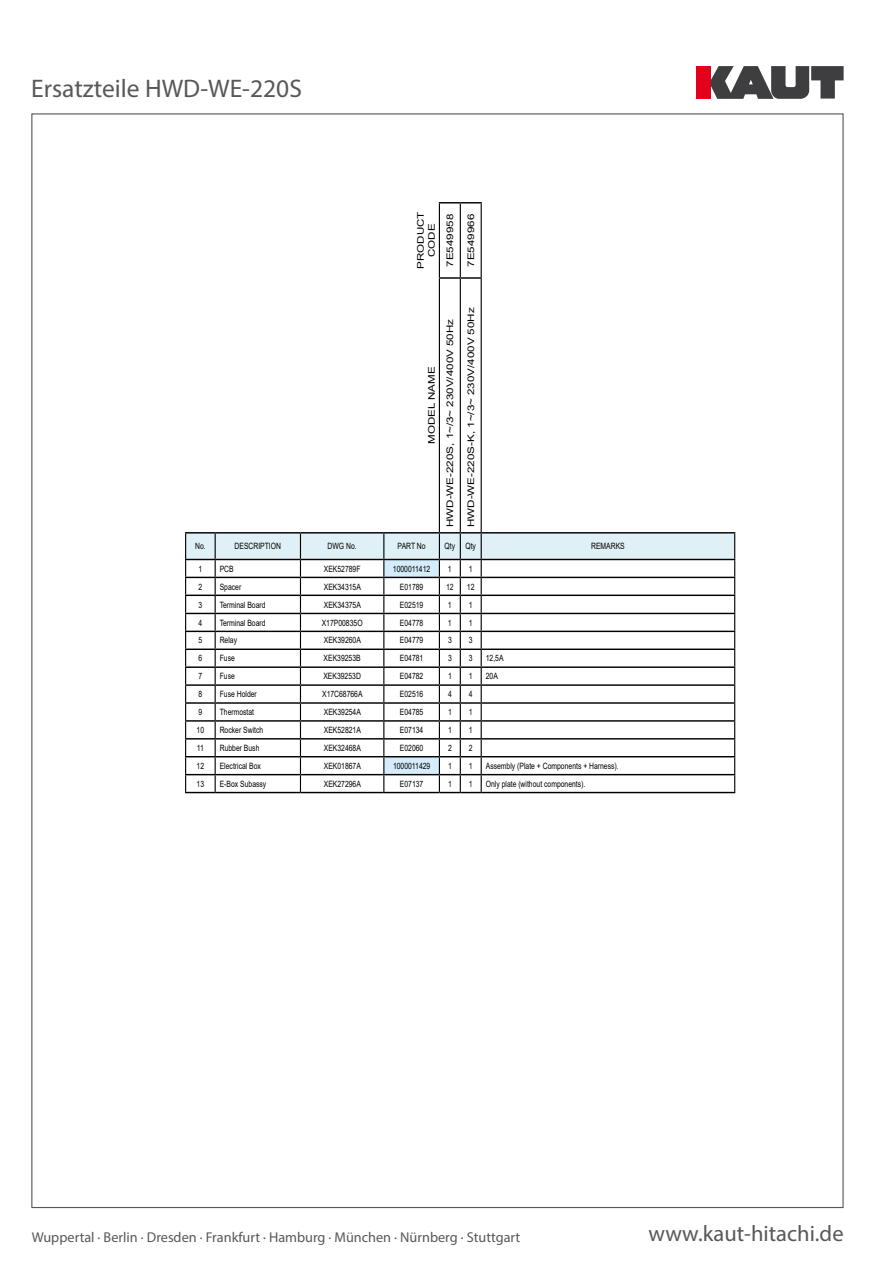
<style>
.page{position:relative;width:893px;height:1263px;background:#fff}
.page>*{position:absolute;margin:0;border:0;box-sizing:border-box;transform-origin:0 0}
.t1{font:25.5px "Myriad Pro";color:#57585a}
.t2{font:22.5px "Myriad Pro";color:#57585a}
.t3{font:14.25px "Myriad Pro";color:#57585a}
.t4{font:12.3px/16.4px "Arial";color:#000;scale:.78 1}
.t5{font:9.15px/10.9px "Arial";color:#000;text-align:center;scale:1.27 1}
.t6{font:8.7px "Arial";color:#000;scale:.78 1}
</style>
<div class="page">
<div style="left:696px;top:66px;width:15px;height:33px;background:#e2001a"></div>
<svg style="left:711px;top:66px;width:133px;height:33px"></svg>
<hr style="left:481px;top:203px;width:1px;height:74px;background:#000">
<hr style="left:481px;top:279px;width:1px;height:253px;background:#000">
<svg style="left:439px;top:202px;width:43px;height:1px"></svg>
<hr style="left:439px;top:277px;width:21px;height:2px;background:#000">
<hr style="left:460px;top:277px;width:22px;height:2px;background:#000">
<svg style="left:185px;top:532px;width:550px;height:261px"></svg>
<hr style="left:481px;top:559px;width:254px;height:1px;background:#000">
<hr style="left:185px;top:532px;width:30px;height:1px;background:#000">
<hr style="left:215px;top:532px;width:85px;height:1px;background:#000">
<hr style="left:300px;top:532px;width:84px;height:1px;background:#000">
<hr style="left:481px;top:532px;width:254px;height:1px;background:#000">
<hr style="left:439px;top:203px;width:1px;height:74px;background:#000">
<hr style="left:460px;top:203px;width:1px;height:74px;background:#000">
<hr style="left:439px;top:279px;width:1px;height:253px;background:#000">
<hr style="left:460px;top:279px;width:1px;height:253px;background:#000">
<hr style="left:384px;top:532px;width:55px;height:1px;background:#000">
<h3 class="t4" style="left:169px;top:75px;width:108px">ASEAN and Others</h3>
<h3 class="t4" style="left:278px;top:75px;width:33px">ME<br>Africa</h3>
<h1 class="t1" style="left:31px;top:73px;width:272px">Ersatzteile HWD-WE-220S</h1>
<p class="t5" style="left:415px;top:269px;width:47px;rotate:-90deg">PRODUCT<br>CODE</p>
<p class="t5" style="left:444px;top:267px;width:43px;rotate:-90deg">7E549958</p>
<p class="t5" style="left:465px;top:267px;width:43px;rotate:-90deg">7E549966</p>
<p class="t5" style="left:422px;top:527px;width:165px;line-height:18.3px;text-align:left;text-indent:83px;rotate:-90deg">MODEL NAME<br>HWD-WE-220S, 1~/3~ 230V/400V 50Hz</p>
<p class="t5" style="left:465px;top:527px;width:174px;rotate:-90deg">HWD-WE-220S-K, 1~/3~ 230V/400V 50Hz</p>
<p class="t6" style="left:195px;top:540px;width:15px">No.</p>
<p class="t6" style="left:235px;top:540px;width:61px">DESCRIPTION</p>
<p class="t6" style="left:328px;top:540px;width:39px">DWG No.</p>
<p class="t6" style="left:398px;top:540px;width:37px">PART No</p>
<p class="t6" style="left:445px;top:540px;width:42px">Qty Qty</p>
<p class="t6" style="left:591px;top:540px;width:45px">REMARKS</p>
<p class="t6" style="left:198px;top:562px;width:6px">1</p>
<p class="t6" style="left:220px;top:562px;width:19px">PCB</p>
<p class="t6" style="left:324px;top:562px;width:49px">XEK52789F</p>
<p class="t6" style="left:393px;top:562px;width:49px">1000011412</p>
<p class="t6" style="left:448px;top:562px;width:6px">1</p>
<p class="t6" style="left:469px;top:562px;width:6px">1</p>
<p class="t6" style="left:198px;top:580px;width:6px">2</p>
<p class="t6" style="left:220px;top:580px;width:29px">Spacer</p>
<p class="t6" style="left:324px;top:580px;width:49px">XEK34315A</p>
<p class="t6" style="left:400px;top:580px;width:32px">E01789</p>
<p class="t6" style="left:446px;top:580px;width:11px">12</p>
<p class="t6" style="left:467px;top:580px;width:11px">12</p>
<p class="t6" style="left:198px;top:598px;width:6px">3</p>
<p class="t6" style="left:220px;top:598px;width:60px">Terminal Board</p>
<p class="t6" style="left:324px;top:598px;width:49px">XEK34375A</p>
<p class="t6" style="left:400px;top:598px;width:32px">E02519</p>
<p class="t6" style="left:448px;top:598px;width:6px">1</p>
<p class="t6" style="left:469px;top:598px;width:6px">1</p>
<p class="t6" style="left:199px;top:616px;width:6px">4</p>
<p class="t6" style="left:220px;top:616px;width:60px">Terminal Board</p>
<p class="t6" style="left:322px;top:616px;width:54px">X17P00835O</p>
<p class="t6" style="left:400px;top:616px;width:32px">E04778</p>
<p class="t6" style="left:448px;top:616px;width:6px">1</p>
<p class="t6" style="left:469px;top:616px;width:6px">1</p>
<p class="t6" style="left:199px;top:634px;width:6px">5</p>
<p class="t6" style="left:220px;top:634px;width:24px">Relay</p>
<p class="t6" style="left:324px;top:634px;width:49px">XEK39260A</p>
<p class="t6" style="left:400px;top:634px;width:32px">E04779</p>
<p class="t6" style="left:448px;top:634px;width:6px">3</p>
<p class="t6" style="left:469px;top:634px;width:6px">3</p>
<p class="t6" style="left:199px;top:652px;width:6px">6</p>
<p class="t6" style="left:220px;top:652px;width:21px">Fuse</p>
<p class="t6" style="left:324px;top:652px;width:49px">XEK39253B</p>
<p class="t6" style="left:400px;top:652px;width:32px">E04781</p>
<p class="t6" style="left:448px;top:652px;width:6px">3</p>
<p class="t6" style="left:469px;top:652px;width:6px">3</p>
<p class="t6" style="left:486px;top:652px;width:24px">12,5A</p>
<p class="t6" style="left:199px;top:670px;width:6px">7</p>
<p class="t6" style="left:220px;top:670px;width:21px">Fuse</p>
<p class="t6" style="left:323px;top:670px;width:50px">XEK39253D</p>
<p class="t6" style="left:400px;top:670px;width:32px">E04782</p>
<p class="t6" style="left:448px;top:670px;width:6px">1</p>
<p class="t6" style="left:469px;top:670px;width:6px">1</p>
<p class="t6" style="left:486px;top:670px;width:17px">20A</p>
<p class="t6" style="left:199px;top:688px;width:6px">8</p>
<p class="t6" style="left:220px;top:688px;width:49px">Fuse Holder</p>
<p class="t6" style="left:322px;top:688px;width:53px">X17C68766A</p>
<p class="t6" style="left:400px;top:688px;width:32px">E02516</p>
<p class="t6" style="left:448px;top:688px;width:6px">4</p>
<p class="t6" style="left:469px;top:688px;width:6px">4</p>
<p class="t6" style="left:199px;top:706px;width:6px">9</p>
<p class="t6" style="left:220px;top:706px;width:46px">Thermostat</p>
<p class="t6" style="left:324px;top:706px;width:49px">XEK39254A</p>
<p class="t6" style="left:400px;top:706px;width:32px">E04785</p>
<p class="t6" style="left:448px;top:706px;width:6px">1</p>
<p class="t6" style="left:469px;top:706px;width:6px">1</p>
<p class="t6" style="left:197px;top:724px;width:11px">10</p>
<p class="t6" style="left:220px;top:724px;width:57px">Rocker Switch</p>
<p class="t6" style="left:324px;top:724px;width:49px">XEK52821A</p>
<p class="t6" style="left:400px;top:724px;width:32px">E07134</p>
<p class="t6" style="left:448px;top:724px;width:6px">1</p>
<p class="t6" style="left:469px;top:724px;width:6px">1</p>
<p class="t6" style="left:197px;top:742px;width:11px">11</p>
<p class="t6" style="left:220px;top:742px;width:52px">Rubber Bush</p>
<p class="t6" style="left:324px;top:742px;width:49px">XEK32468A</p>
<p class="t6" style="left:400px;top:742px;width:32px">E02060</p>
<p class="t6" style="left:448px;top:742px;width:6px">2</p>
<p class="t6" style="left:469px;top:742px;width:6px">2</p>
<p class="t6" style="left:197px;top:760px;width:11px">12</p>
<p class="t6" style="left:220px;top:760px;width:54px">Electrical Box</p>
<p class="t6" style="left:324px;top:760px;width:49px">XEK01867A</p>
<p class="t6" style="left:393px;top:760px;width:49px">1000011429</p>
<p class="t6" style="left:448px;top:760px;width:6px">1</p>
<p class="t6" style="left:469px;top:760px;width:6px">1</p>
<p class="t6" style="left:486px;top:760px;width:172px">Assembly (Plate + Components + Harness).</p>
<p class="t6" style="left:197px;top:778px;width:11px">13</p>
<p class="t6" style="left:220px;top:778px;width:61px">E-Box Subassy</p>
<p class="t6" style="left:324px;top:778px;width:49px">XEK27296A</p>
<p class="t6" style="left:400px;top:778px;width:32px">E07137</p>
<p class="t6" style="left:448px;top:778px;width:6px">1</p>
<p class="t6" style="left:469px;top:778px;width:6px">1</p>
<p class="t6" style="left:486px;top:778px;width:129px">Only plate (without components).</p>
<h3 class="t3" style="left:32px;top:1228px;width:490px">Wuppertal · Berlin · Dresden · Frankfurt · Hamburg · München · Nürnberg · Stuttgart</h3>
<h2 class="t2" style="left:649px;top:1219px;width:196px">www.kaut-hitachi.de</h2>
</div>
